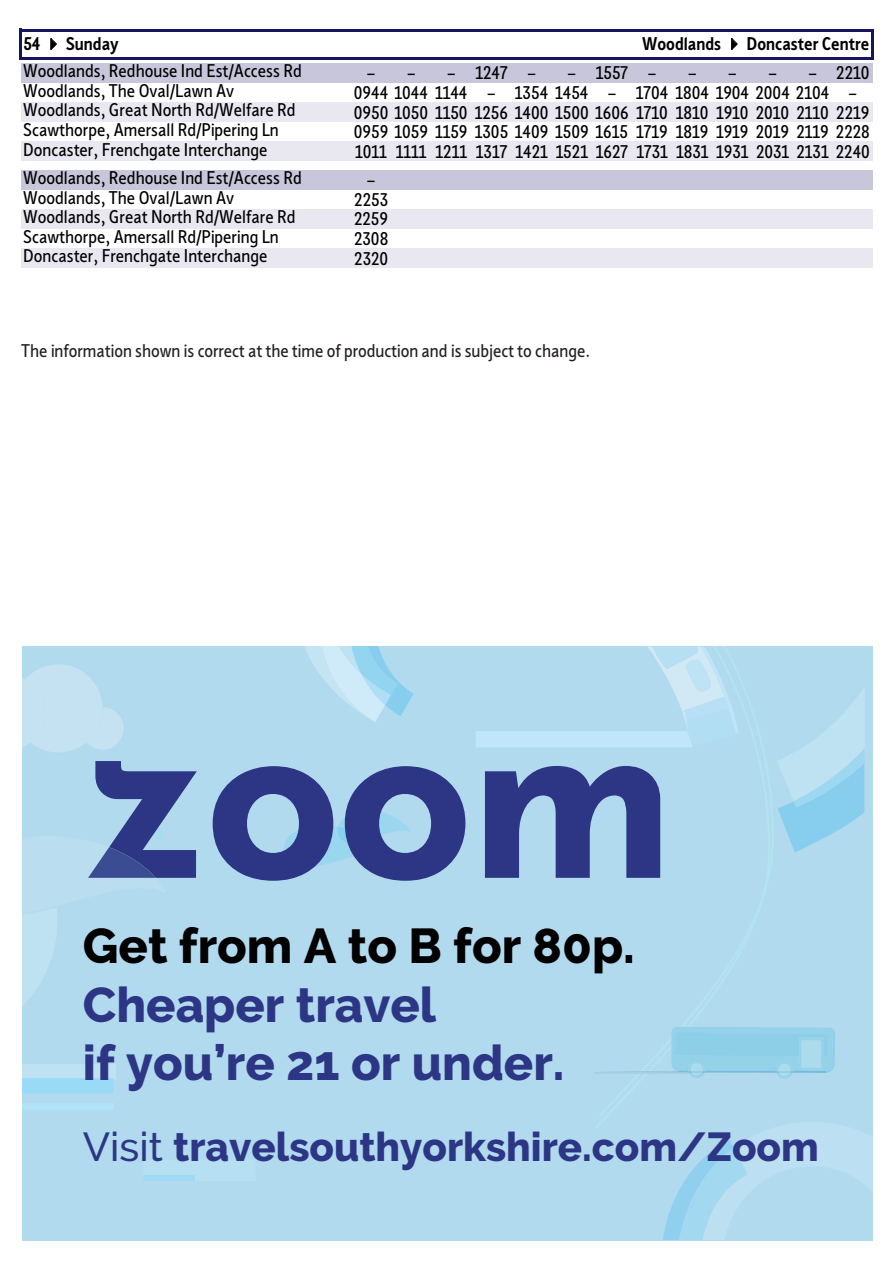
<style>
.page{position:relative;width:893px;height:1263px;background:#fff}
.page>*{position:absolute;margin:0;border:0;box-sizing:border-box;transform-origin:0 0}
.t1{font:700 243.75px "Josefin Sans";color:#2d3685}
.t2{font:800 48.75px/58.5px "Raleway";color:#2d3685}
.t3{font:800 48.75px "Raleway";color:#000001}
.t4{font:800 40.35px "Raleway";color:#2d3685}
.t5{font:18px/27.6px "Sheffield Sans 2";color:#000}
.t6{font:18px "Sheffield Sans 2";color:#231f20}
.t7{font:700 18px "Sheffield Sans 2";color:#000}
.s1{font-weight:700}
.s2{font-weight:500}
</style>
<div class="page">
<div style="left:23px;top:646px;width:850px;height:594px;background:#b2daee"></div>
<svg style="left:23px;top:664px;width:101px;height:88px"></svg>
<svg style="left:305px;top:646px;width:109px;height:76px"></svg>
<svg style="left:284px;top:811px;width:128px;height:57px"></svg>
<svg style="left:777px;top:689px;width:87px;height:163px"></svg>
<svg style="left:23px;top:1064px;width:93px;height:15px"></svg>
<div style="left:23px;top:1078px;width:90px;height:15px;background:#99daf6"></div>
<div style="left:23px;top:1103px;width:90px;height:7px;background:#b2e2f8"></div>
<svg style="left:143px;top:1175px;width:52px;height:1px"></svg>
<div style="left:143px;top:1176px;width:52px;height:5px;background:#9edbf7"></div>
<div style="left:476px;top:731px;width:108px;height:16px;background:#c1e6f9"></div>
<svg style="left:23px;top:908px;width:34px;height:97px"></svg>
<svg style="left:663px;top:1140px;width:84px;height:100px"></svg>
<svg style="left:588px;top:646px;width:150px;height:101px"></svg>
<svg style="left:594px;top:1027px;width:241px;height:51px"></svg>
<div style="left:21px;top:63px;width:851px;height:20px;background:#c7c6db"></div>
<div style="left:21px;top:102px;width:851px;height:20px;background:#e9e8f0"></div>
<div style="left:21px;top:141px;width:851px;height:20px;background:#e9e8f0"></div>
<div style="left:21px;top:170px;width:851px;height:19px;background:#c7c6db"></div>
<div style="left:21px;top:209px;width:851px;height:20px;background:#e9e8f0"></div>
<div style="left:21px;top:248px;width:851px;height:20px;background:#e9e8f0"></div>
<hr style="left:19px;top:29px;width:3px;height:31px;background:#16145f">
<hr style="left:871px;top:32px;width:3px;height:28px;background:#16145f">
<hr style="left:22px;top:29px;width:852px;height:3px;background:#16145f">
<hr style="left:22px;top:57px;width:852px;height:3px;background:#16145f">
<p class="t5" style="left:23px;top:29px;width:280px"><span class="s1">54</span> ✔ <span class="s1">Sunday<br></span>Woodlands, Redhouse Ind Est/Access Rd</p>
<p class="t7" style="left:642px;top:31px;width:229px">Woodlands ✔ Doncaster Centre</p>
<p class="t5" style="left:368px;top:59px;width:49px">– –</p>
<p class="t5" style="left:448px;top:59px;width:89px">– 1247 –</p>
<p class="t5" style="left:568px;top:59px;width:89px">– 1557 –</p>
<p class="t5" style="left:689px;top:59px;width:49px">– –</p>
<p class="t5" style="left:769px;top:59px;width:102px">– – 2210</p>
<p class="t5" style="left:23px;top:76px;width:212px">Woodlands, The Oval/Lawn Av</p>
<p class="t5" style="left:354px;top:79px;width:504px">0944 1044 1144 – 1354 1454 – 1704 1804 1904 2004 2104 –</p>
<p class="t5" style="left:23px;top:96px;width:274px">Woodlands, Great North Rd/Welfare Rd</p>
<p class="t5" style="left:354px;top:98px;width:517px">0950 1050 1150 1256 1400 1500 1606 1710 1810 1910 2010 2110 2219</p>
<p class="t5" style="left:23px;top:115px;width:257px">Scawthorpe, Amersall Rd/Pipering Ln</p>
<p class="t5" style="left:354px;top:118px;width:518px">0959 1059 1159 1305 1409 1509 1615 1719 1819 1919 2019 2119 2228</p>
<p class="t5" style="left:23px;top:135px;width:246px">Doncaster, Frenchgate Interchange</p>
<p class="t5" style="left:355px;top:137px;width:516px">1011 1111 1211 1317 1421 1521 1627 1731 1831 1931 2031 2131 2240</p>
<p class="t5" style="left:23px;top:163px;width:280px">Woodlands, Redhouse Ind Est/Access Rd</p>
<p class="t5" style="left:368px;top:166px;width:9px">–</p>
<p class="t5" style="left:23px;top:183px;width:212px">Woodlands, The Oval/Lawn Av</p>
<p class="t5" style="left:354px;top:185px;width:35px">2253</p>
<p class="t5" style="left:23px;top:203px;width:274px">Woodlands, Great North Rd/Welfare Rd</p>
<p class="t5" style="left:354px;top:205px;width:36px">2259</p>
<p class="t5" style="left:23px;top:222px;width:257px">Scawthorpe, Amersall Rd/Pipering Ln</p>
<p class="t5" style="left:354px;top:225px;width:36px">2308</p>
<p class="t5" style="left:23px;top:242px;width:246px">Doncaster, Frenchgate Interchange</p>
<p class="t5" style="left:354px;top:244px;width:36px">2320</p>
<p class="t6" style="left:21px;top:339px;width:570px">The information shown is correct at the time of production and is subject to change.</p>
<p class="t1" style="left:83px;top:575px;width:596px">zoom</p>
<p class="t3" style="left:83px;top:918px;width:554px">Get from A to B for 80p.</p>
<p class="t2" style="left:83px;top:975px;width:483px">Cheaper travel<br>if you’re 21 or under.</p>
<p class="t4" style="left:83px;top:1123px;width:737px"><span class="s2">Visit</span> travelsouthyorkshire.com/Zoom</p>
</div>
